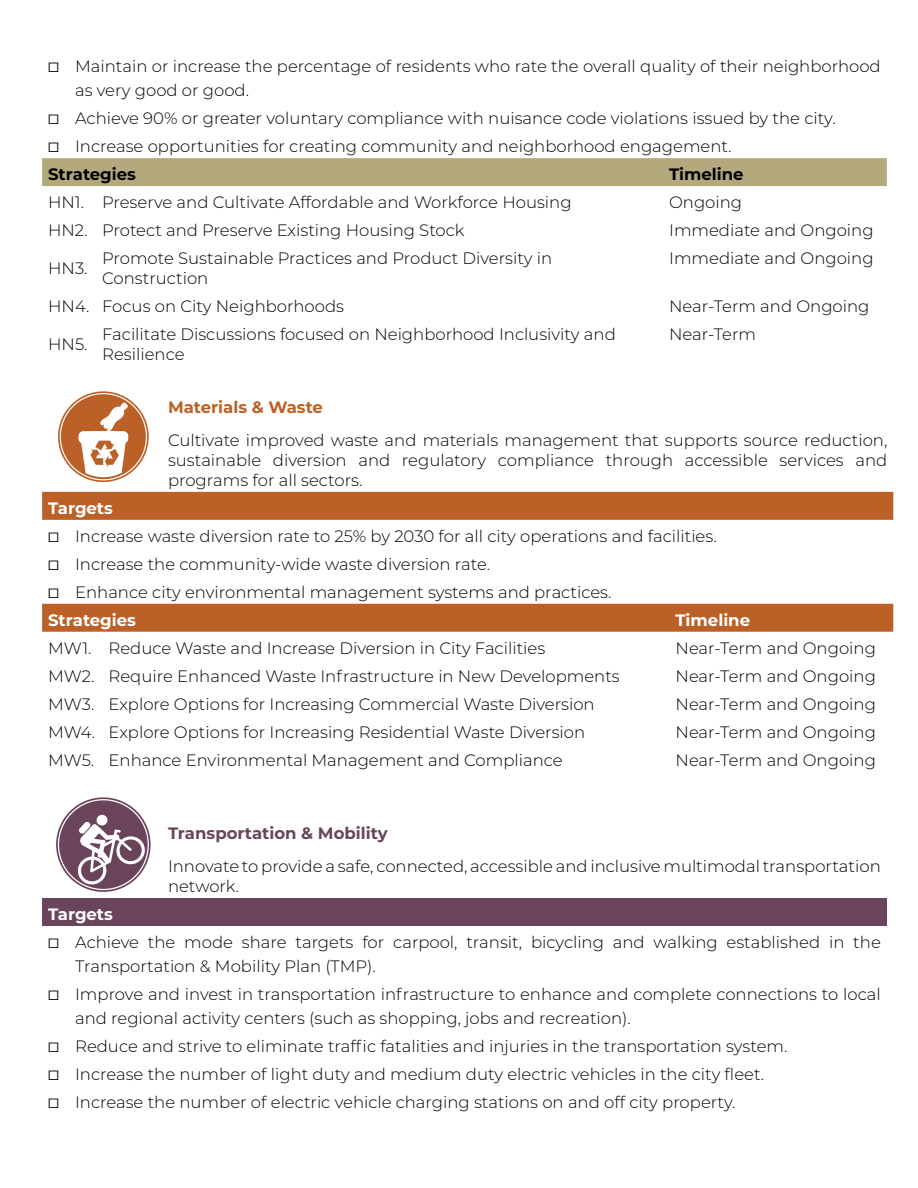
<style>
.page{position:relative;width:918px;height:1188px;background:#fff}
.page>*{position:absolute;margin:0;border:0;box-sizing:border-box;transform-origin:0 0}
.t1{font:300 16.5px/27.9px "Montserrat";color:#000}
.t2{font:700 16.5px "Montserrat";color:#69445a}
.t3{font:700 16.5px "Montserrat";color:#bb6128}
.t4{font:700 16.5px "Montserrat";color:#000}
.t5{font:700 16.5px "Montserrat";color:#fff}
.s1{font-family:"Proxima Nova";font-weight:400}
.s2{font-weight:700}
.s3{font-weight:700;color:#fff}
</style>
<div class="page">
<div style="left:42px;top:158px;width:845px;height:28px;background:#b4a87d"></div>
<svg style="left:42px;top:492px;width:851px;height:140px"></svg>
<svg style="left:60px;top:393px;width:87px;height:87px"></svg>
<div style="left:42px;top:898px;width:845px;height:28px;background:#69445a"></div>
<svg style="left:58px;top:799px;width:91px;height:91px"></svg>
<p class="t1" style="left:75px;top:54px;width:807px;line-height:24px;text-indent:-27px"><span class="s1">☐</span> Maintain or increase the percentage of residents who rate the overall quality of their neighborhood as very good or good.</p>
<p class="t1" style="left:48px;top:104px;width:789px"><span class="s1">☐</span> Achieve 90% or greater voluntary compliance with nuisance code violations issued by the city. <span class="s1">☐</span> Increase opportunities for creating community and neighborhood engagement.<br><span class="s2">Strategies</span></p>
<p class="t4" style="left:669px;top:162px;width:76px">Timeline</p>
<p class="t1" style="left:48px;top:188px;width:525px">HN1. Preserve and Cultivate Affordable and Workforce Housing</p>
<p class="t1" style="left:669px;top:188px;width:75px">Ongoing</p>
<p class="t1" style="left:48px;top:216px;width:418px">HN2. Protect and Preserve Existing Housing Stock</p>
<p class="t1" style="left:669px;top:216px;width:206px">Immediate and Ongoing</p>
<p class="t1" style="left:48px;top:254px;width:41px">HN3.</p>
<p class="t1" style="left:102px;top:248px;width:452px;line-height:19.8px">Promote Sustainable Practices and Product Diversity in<br>Construction</p>
<p class="t1" style="left:669px;top:244px;width:206px">Immediate and Ongoing</p>
<p class="t1" style="left:48px;top:291px;width:297px">HN4. Focus on City Neighborhoods</p>
<p class="t1" style="left:669px;top:291px;width:202px">Near-Term and Ongoing</p>
<p class="t1" style="left:48px;top:329px;width:41px">HN5.</p>
<p class="t1" style="left:102px;top:323px;width:515px;line-height:19.8px">Facilitate Discussions focused on Neighborhood Inclusivity and<br>Resilience</p>
<p class="t1" style="left:669px;top:319px;width:88px">Near-Term</p>
<p class="t3" style="left:168px;top:395px;width:157px">Materials &amp; Waste</p>
<p class="t1" style="left:168px;top:430px;width:721px;line-height:19.8px;text-align:justify">Cultivate improved waste and materials management that supports source reduction, sustainable diversion and regulatory compliance through accessible services and programs for all sectors.</p>
<p class="t1" style="left:48px;top:494px;width:670px"><span class="s3">Targets<br></span><span class="s1">☐</span> Increase waste diversion rate to 25% by 2030 for all city operations and facilities. <span class="s1">☐</span> Increase the community-wide waste diversion rate.<br><span class="s1">☐</span> Enhance city environmental management systems and practices.<br><span class="s3">Strategies</span></p>
<p class="t5" style="left:676px;top:608px;width:76px">Timeline</p>
<p class="t1" style="left:48px;top:633px;width:499px">MW1. Reduce Waste and Increase Diversion in City Facilities</p>
<p class="t1" style="left:676px;top:633px;width:202px">Near-Term and Ongoing</p>
<p class="t1" style="left:48px;top:661px;width:573px">MW2. Require Enhanced Waste Infrastructure in New Developments</p>
<p class="t1" style="left:676px;top:661px;width:202px">Near-Term and Ongoing</p>
<p class="t1" style="left:48px;top:689px;width:548px">MW3. Explore Options for Increasing Commercial Waste Diversion</p>
<p class="t1" style="left:676px;top:689px;width:202px">Near-Term and Ongoing</p>
<p class="t1" style="left:48px;top:717px;width:539px">MW4. Explore Options for Increasing Residential Waste Diversion</p>
<p class="t1" style="left:676px;top:717px;width:202px">Near-Term and Ongoing</p>
<p class="t1" style="left:48px;top:745px;width:516px">MW5. Enhance Environmental Management and Compliance</p>
<p class="t1" style="left:676px;top:745px;width:202px">Near-Term and Ongoing</p>
<p class="t2" style="left:168px;top:821px;width:221px">Transportation &amp; Mobility</p>
<p class="t1" style="left:168px;top:856px;width:714px;line-height:19.8px">Innovate to provide a safe, connected, accessible and inclusive multimodal transportation network.</p>
<p class="t1" style="left:48px;top:900px;width:834px"><span class="s3">Targets<br></span><span class="s1">☐</span> Achieve the mode share targets for carpool, transit, bicycling and walking established in the</p>
<p class="t1" style="left:48px;top:951px;width:834px;text-indent:27px">Transportation &amp; Mobility Plan (TMP).<br><span class="s1">☐</span> Improve and invest in transportation infrastructure to enhance and complete connections to local</p>
<p class="t1" style="left:48px;top:1003px;width:741px;text-indent:27px">and regional activity centers (such as shopping, jobs and recreation).<br><span class="s1">☐</span> Reduce and strive to eliminate traffic fatalities and injuries in the transportation system. <span class="s1">☐</span> Increase the number of light duty and medium duty electric vehicles in the city fleet.<br><span class="s1">☐</span> Increase the number of electric vehicle charging stations on and off city property.</p>
</div>
